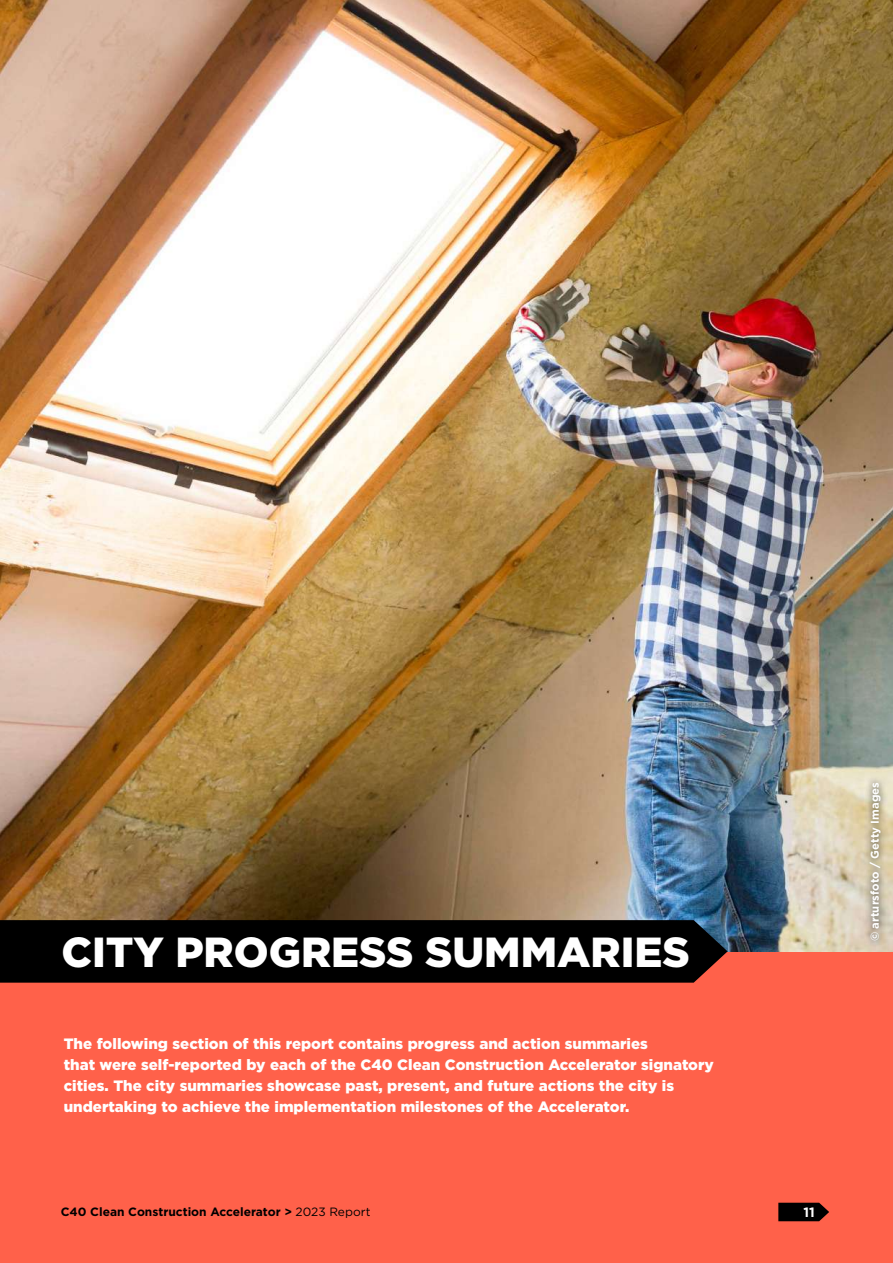
<style>
.page{position:relative;width:893px;height:1263px;background:#fff}
.page>*{position:absolute;margin:0;border:0;box-sizing:border-box;transform-origin:0 0}
.t1{font:900 42px "Gotham";color:#fff}
.t2{font:900 15px/21px "Gotham";color:#fff}
.t3{font:700 13.5px "Gotham";color:#fff}
.t4{font:700 12px "Gotham";color:#000}
.t5{font:700 11.25px "Gotham";color:#fff}
.s1{font-weight:400}
</style>
<div class="page">
<div style="left:0;top:794px;width:893px;height:469px;background:#ff614a"></div>
<img style="left:0;top:0;width:893px;height:951px">
<div style="left:862px;top:775px;width:26px;height:173px;background:#000;opacity:.75"></div>
<svg style="left:0;top:918px;width:731px;height:65px;background:#090606"></svg>
<svg style="left:778px;top:1203px;width:51px;height:18px"></svg>
<h1 class="t1" style="left:61px;top:923px;width:630px">CITY PROGRESS SUMMARIES</h1>
<p class="t2" style="left:64px;top:1033px;width:652px">The following section of this report contains progress and action summaries<br>that were self-reported by each of the C40 Clean Construction Accelerator signatory cities. The city summaries showcase past, present, and future actions the city is undertaking to achieve the implementation milestones of the Accelerator.</p>
<p class="t4" style="left:61px;top:1205px;width:311px">C40 Clean Construction Accelerator &gt; <span class="s1">2023 Report</span></p>
<p class="t3" style="left:803px;top:1204px;width:13px">11</p>
<p class="t5" style="left:868px;top:941px;width:160px;rotate:-90deg">© artursfoto / Getty Images</p>
</div>
